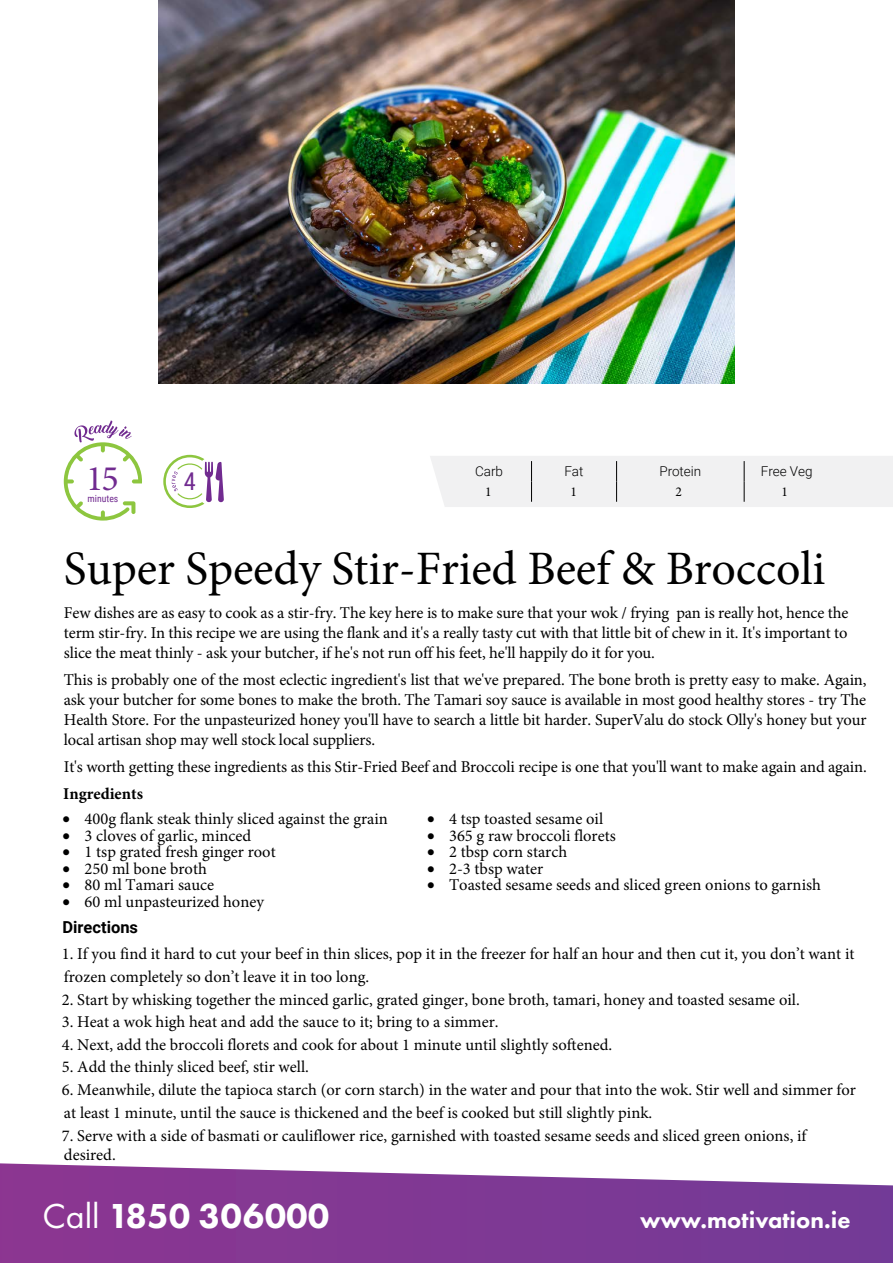
<style>
.page{position:relative;width:893px;height:1263px;background:#fff}
.page>*{position:absolute;margin:0;border:0;box-sizing:border-box;transform-origin:0 0}
.t1{font:48px "Minion Pro";letter-spacing:-.005em;color:#000}
.t2{font:800 36px "Futura PT";color:#fff}
.t3{font:36px "Minion Pro";color:#712b90}
.t4{font:24.45px "Roboto Condensed";color:#712b90}
.t5{font:800 24px "Futura PT";color:#fff}
.t6{font:16.5px/19.8px "Minion Pro";color:#000}
.t7{font:700 16.5px "Minion Pro";color:#000}
.t8{font:700 16.5px "Roboto";color:#000}
.t9{font:300 13.5px "Roboto";color:#000}
.t10{font:13.5px "Minion Pro";color:#000}
.t11{font:9.75px "Roboto Condensed";color:#712b90}
.s1{font-weight:400}
</style>
<div class="page">
<svg style="left:163px;top:455px;width:61px;height:53px"></svg>
<svg style="left:64px;top:421px;width:78px;height:100px"></svg>
<img style="left:159px;top:0;width:575px;height:383px">
<div style="left:430px;top:456px;width:463px;height:51px;background:#f1f1f2"></div>
<svg style="left:0;top:1163px;width:893px;height:100px;background:#8e4e9f"></svg>
<h2 class="t3" style="left:86px;top:454px;width:34px">15</h2>
<h3 class="t4" style="left:184px;top:464px;width:14px">4</h3>
<p class="t11" style="left:87px;top:491px;width:32px">minutes</p>
<p class="t9" style="left:475px;top:462px;width:30px">Carb</p>
<p class="t9" style="left:565px;top:462px;width:20px">Fat</p>
<p class="t9" style="left:659px;top:462px;width:44px">Protein</p>
<p class="t9" style="left:761px;top:462px;width:53px">Free Veg</p>
<p class="t10" style="left:485px;top:483px;width:8px">1</p>
<p class="t10" style="left:570px;top:483px;width:8px">1</p>
<p class="t10" style="left:675px;top:483px;width:8px">2</p>
<p class="t10" style="left:782px;top:483px;width:8px">1</p>
<h1 class="t1" style="left:64px;top:536px;width:763px">Super Speedy Stir-Fried Beef &amp; Broccoli</h1>
<p class="t6" style="left:64px;top:603px;width:786px;text-align:justify">Few dishes are as easy to cook as a stir-fry. The key here is to make sure that your wok / frying pan is really hot, hence the term stir-fry. In this recipe we are using the flank and it's a really tasty cut with that little bit of chew in it. It's important to slice the meat thinly - ask your butcher, if he's not run off his feet, he'll happily do it for you.</p>
<p class="t6" style="left:64px;top:670px;width:804px;text-align:justify">This is probably one of the most eclectic ingredient's list that we've prepared. The bone broth is pretty easy to make. Again, ask your butcher for some bones to make the broth. The Tamari soy sauce is available in most good healthy stores - try The Health Store. For the unpasteurized honey you'll have to search a little bit harder. SuperValu do stock Olly's honey but your local artisan shop may well stock local suppliers.</p>
<p class="t6" style="left:64px;top:757px;width:804px">It's worth getting these ingredients as this Stir-Fried Beef and Broccoli recipe is one that you'll want to make again and again.</p>
<p class="t6" style="left:63px;top:809px;width:327px">• 400g flank steak thinly sliced against the grain</p>
<p class="t6" style="left:63px;top:825px;width:190px">• 3 cloves of garlic, minced</p>
<p class="t6" style="left:63px;top:842px;width:215px">• 1 tsp grated fresh ginger root</p>
<p class="t6" style="left:63px;top:858px;width:146px">• 250 ml bone broth</p>
<p class="t6" style="left:63px;top:875px;width:153px">• 80 ml Tamari sauce</p>
<p class="t6" style="left:63px;top:891px;width:203px">• 60 ml unpasteurized honey</p>
<p class="t8" style="left:62px;top:916px;width:77px">Directions</p>
<p class="t6" style="left:62px;top:942px;width:794px;line-height:23px">1. If you find it hard to cut your beef in thin slices, pop it in the freezer for half an hour and then cut it, you don’t want it frozen completely so don’t leave it in too long.</p>
<p class="t6" style="left:62px;top:989px;width:739px">2. Start by whisking together the minced garlic, grated ginger, bone broth, tamari, honey and toasted sesame oil.</p>
<p class="t6" style="left:62px;top:1012px;width:438px">3. Heat a wok high heat and add the sauce to it; bring to a simmer.</p>
<p class="t6" style="left:62px;top:1034px;width:552px">4. Next, add the broccoli florets and cook for about 1 minute until slightly softened.</p>
<p class="t6" style="left:62px;top:1057px;width:249px">5. Add the thinly sliced beef, stir well.</p>
<p class="t6" style="left:62px;top:1078px;width:796px;line-height:23px">6. Meanwhile, dilute the tapioca starch (or corn starch) in the water and pour that into the wok. Stir well and simmer for at least 1 minute, until the sauce is thickened and the beef is cooked but still slightly pink.</p>
<p class="t6" style="left:62px;top:1125px;width:746px">7. Serve with a side of basmati or cauliflower rice, garnished with toasted sesame seeds and sliced green onions, if desired.</p>
<p class="t7" style="left:63px;top:782px;width:81px">Ingredients</p>
<p class="t6" style="left:427px;top:809px;width:178px">• 4 tsp toasted sesame oil</p>
<p class="t6" style="left:427px;top:826px;width:190px">• 365 g raw broccoli florets</p>
<p class="t6" style="left:427px;top:842px;width:142px">• 2 tbsp corn starch</p>
<p class="t6" style="left:427px;top:859px;width:118px">• 2-3 tbsp water</p>
<p class="t6" style="left:427px;top:875px;width:395px">• Toasted sesame seeds and sliced green onions to garnish</p>
<h2 class="t2" style="left:43px;top:1193px;width:288px"><span class="s1">Call</span> 1850 306000</h2>
<h3 class="t5" style="left:640px;top:1205px;width:212px">www.motivation.ie</h3>
</div>
